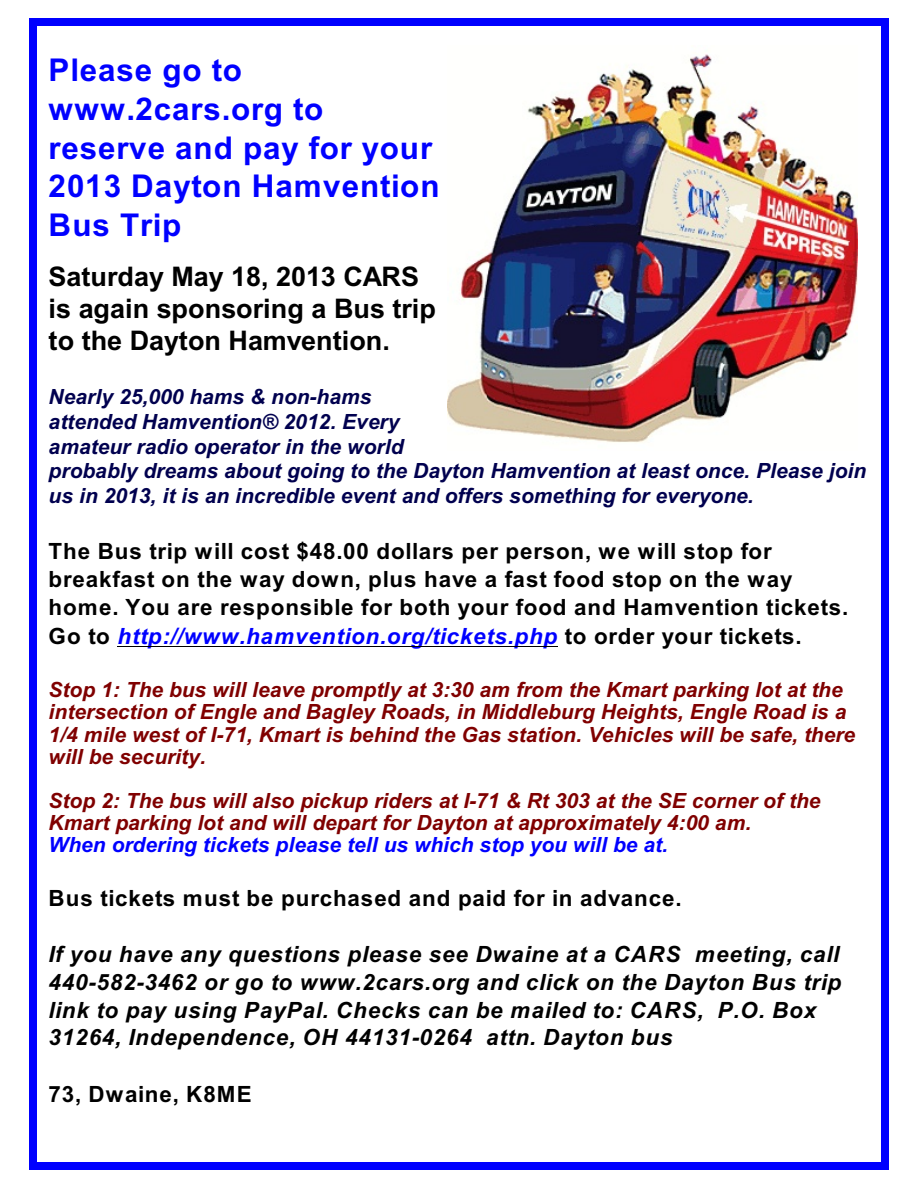
<style>
.page{position:relative;width:918px;height:1188px;background:#fff}
.page>*{position:absolute;margin:0;border:0;box-sizing:border-box;transform-origin:0 0}
.t1{font:700 31.35px/38.7px "Arial";letter-spacing:.03em;color:#00f}
.t2{font:700 27px/32.1px "Arial";color:#000}
.t3{font:700 22.35px/28.2px "Arial";letter-spacing:.04em;color:#000}
.t4{font:italic 700 22.35px/27.9px "Arial";letter-spacing:.04em;color:#000}
.t5{font:italic 700 21px/22.2px "Arial";color:#800000}
.t6{font:italic 700 21px/24.6px "Arial";letter-spacing:.005em;color:#00004f}
.t7{font:italic 700 21px "Arial";letter-spacing:.005em;color:#00f}
.s1{font-style:italic;color:#00f}
</style>
<div class="page">
<div style="left:29px;top:18px;width:7px;height:1152px;background:#00f"></div>
<div style="left:882px;top:18px;width:7px;height:1152px;background:#00f"></div>
<div style="left:29px;top:18px;width:859px;height:7px;background:#00f"></div>
<div style="left:29px;top:1163px;width:859px;height:7px;background:#00f"></div>
<hr style="left:118px;top:646px;width:440px;height:1px;background:#000">
<img style="left:448px;top:54px;width:409px;height:389px">
<h1 class="t1" style="left:49px;top:54px;width:393px">Please go to www.2cars.org to reserve and pay for your<br>2013 Dayton Hamvention<br>Bus Trip</h1>
<p class="t2" style="left:49px;top:263px;width:389px">Saturday May 18, 2013 CARS is again sponsoring a Bus trip to the Dayton Hamvention.</p>
<p class="t6" style="left:49px;top:387px;width:819px">Nearly 25,000 hams &amp; non-hams<br>attended Hamvention® 2012. Every<br>amateur radio operator in the world<br>probably dreams about going to the Dayton Hamvention at least once. Please join us in 2013, it is an incredible event and offers something for everyone.</p>
<p class="t3" style="left:49px;top:539px;width:801px">The Bus trip will cost $48.00 dollars per person, we will stop for breakfast on the way down, plus have a fast food stop on the way home. You are responsible for both your food and Hamvention tickets.<br>Go to <span class="s1">http://www.hamvention.org/tickets.php</span> to order your tickets.</p>
<p class="t5" style="left:49px;top:681px;width:808px">Stop 1: The bus will leave promptly at 3:30 am from the Kmart parking lot at the intersection of Engle and Bagley Roads, in Middleburg Heights, Engle Road is a 1/4 mile west of I-71, Kmart is behind the Gas station. Vehicles will be safe, there will be security.</p>
<p class="t5" style="left:49px;top:791px;width:773px">Stop 2: The bus will also pickup riders at I-71 &amp; Rt 303 at the SE corner of the<br>Kmart parking lot and will depart for Dayton at approximately 4:00 am.</p>
<p class="t7" style="left:49px;top:837px;width:621px">When ordering tickets please tell us which stop you will be at.</p>
<p class="t3" style="left:49px;top:886px;width:635px">Bus tickets must be purchased and paid for in advance.</p>
<p class="t4" style="left:49px;top:942px;width:794px">If you have any questions please see Dwaine at a CARS meeting, call 440-582-3462 or go to www.2cars.org and click on the Dayton Bus trip link to pay using PayPal. Checks can be mailed to: CARS, P.O. Box 31264, Independence, OH 44131-0264 attn. Dayton bus</p>
<p class="t3" style="left:49px;top:1082px;width:205px">73, Dwaine, K8ME</p>
</div>
